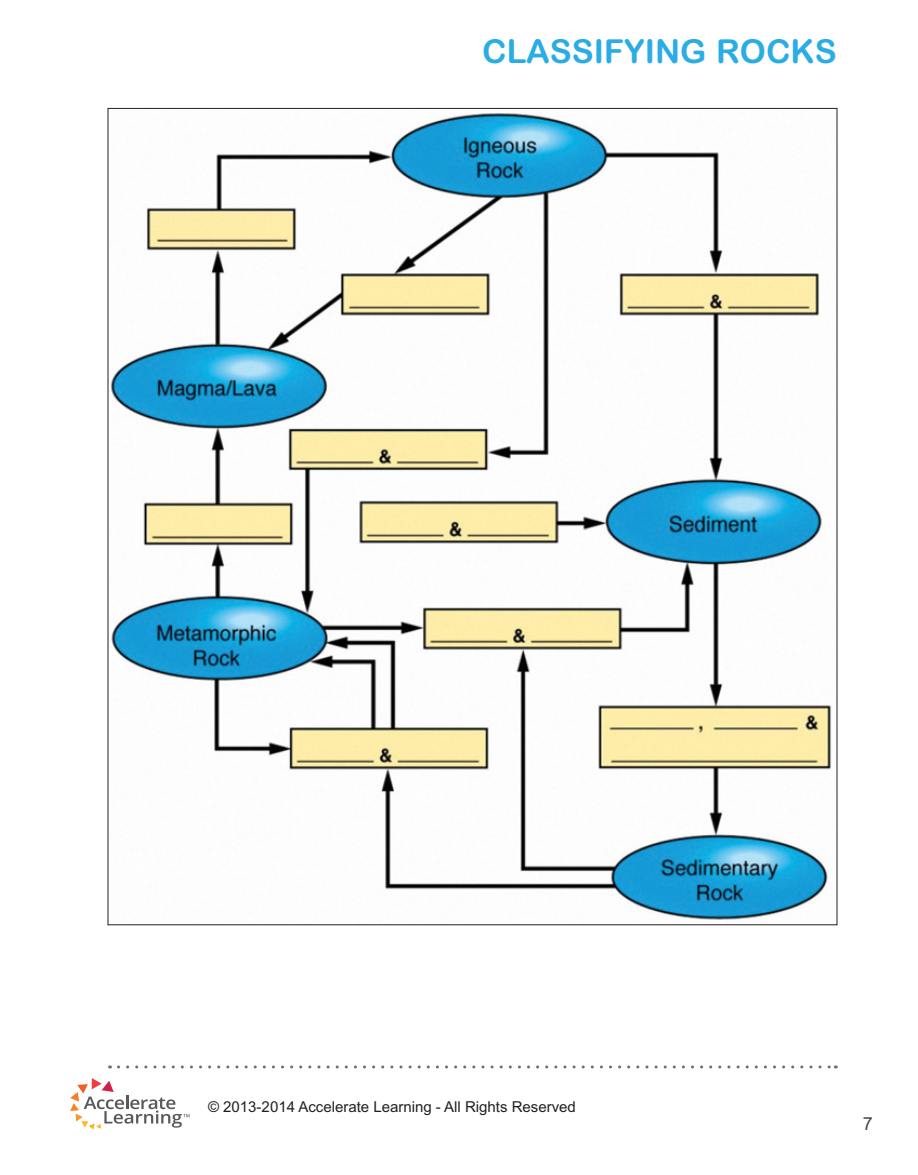
<style>
.page{position:relative;width:918px;height:1175px;background:#fff}
.page>*{position:absolute;margin:0;border:0;box-sizing:border-box;transform-origin:0 0}
.t1{font:700 33px "Arial Rounded MT Std";color:#29ade4}
.t2{font:18px "Arial MT Std";color:#494849}
.t3{font:15px "Arial MT Std";color:#231f20}
</style>
<div class="page">
<svg style="left:70px;top:1078px;width:119px;height:51px"></svg>
<img style="left:110px;top:113px;width:722px;height:807px">
<svg style="left:118px;top:1065px;width:718px;height:3px"></svg>
<h1 class="t1" style="left:482px;top:39px;width:356px">CLASSIFYING ROCKS</h1>
<p class="t3" style="left:208px;top:1101px;width:369px">© 2013-2014 Accelerate Learning - All Rights Reserved</p>
<p class="t2" style="left:863px;top:1116px;width:12px">7</p>
</div>
